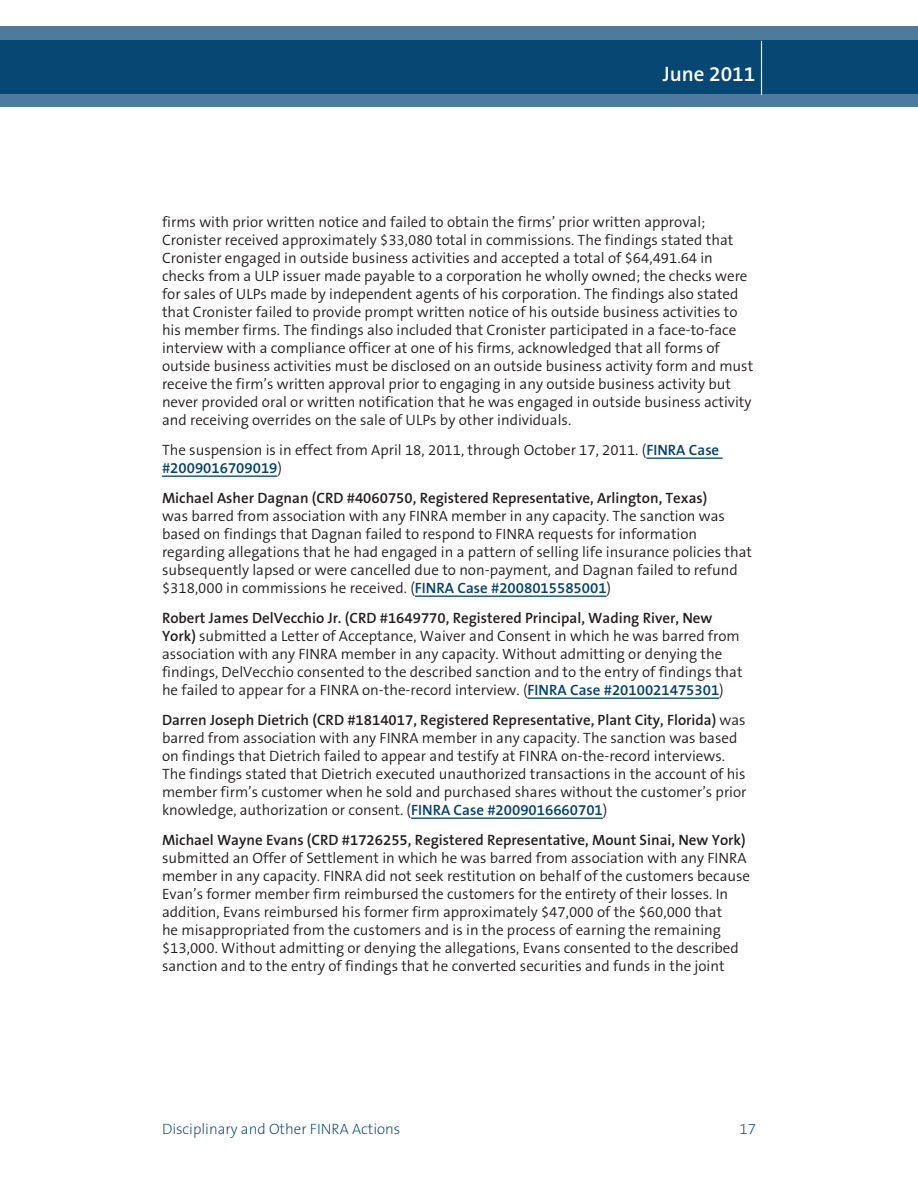
<style>
.page{position:relative;width:918px;height:1188px;background:#fff}
.page>*{position:absolute;margin:0;border:0;box-sizing:border-box;transform-origin:0 0}
.t1{font:600 21px "The Sans B6";color:#fff}
.text{font:300 15px/18px "The Sans B4";color:#231f20}
.t2{font:200 15px "The Sans B2";color:#004270}
.s1{font-family:"The Sans B6";font-weight:600;color:#004270}
.s2{font-family:"The Sans B6";font-weight:600}
</style>
<div class="page">
<svg style="left:0;top:26px;width:918px;height:81px;background:#1e5881"></svg>
<hr style="left:761px;top:41px;width:1px;height:54px;background:#fff">
<hr style="left:646px;top:458px;width:77px;height:1px;background:#004270">
<hr style="left:162px;top:476px;width:115px;height:1px;background:#004270">
<hr style="left:415px;top:596px;width:192px;height:1px;background:#004270">
<hr style="left:528px;top:698px;width:191px;height:1px;background:#004270">
<hr style="left:411px;top:818px;width:192px;height:1px;background:#004270">
<h1 class="t1" style="left:663px;top:62px;width:94px">June 2011</h1>
<p class="text" style="left:162px;top:213px;width:593px">firms with prior written notice and failed to obtain the firms’ prior written approval; Cronister received approximately $33,080 total in commissions. The findings stated that Cronister engaged in outside business activities and accepted a total of $64,491.64 in checks from a ULP issuer made payable to a corporation he wholly owned; the checks were for sales of ULPs made by independent agents of his corporation. The findings also stated that Cronister failed to provide prompt written notice of his outside business activities to his member firms. The findings also included that Cronister participated in a face-to-face interview with a compliance officer at one of his firms, acknowledged that all forms of outside business activities must be disclosed on an outside business activity form and must receive the firm’s written approval prior to engaging in any outside business activity but never provided oral or written notification that he was engaged in outside business activity and receiving overrides on the sale of ULPs by other individuals.</p>
<p class="text" style="left:162px;top:441px;width:559px">The suspension is in effect from April 18, 2011, through October 17, 2011. (<span class="s1">FINRA Case #2009016709019</span>)</p>
<p class="text" style="left:162px;top:489px;width:592px"><span class="s2">Michael Asher Dagnan (CRD #4060750, Registered Representative, Arlington, Texas)<br></span>was barred from association with any FINRA member in any capacity. The sanction was based on findings that Dagnan failed to respond to FINRA requests for information regarding allegations that he had engaged in a pattern of selling life insurance policies that subsequently lapsed or were cancelled due to non-payment, and Dagnan failed to refund $318,000 in commissions he received. (<span class="s1">FINRA Case #2008015585001</span>)</p>
<p class="text" style="left:162px;top:609px;width:582px"><span class="s2">Robert James DelVecchio Jr. (CRD #1649770, Registered Principal, Wading River, New York)</span> submitted a Letter of Acceptance, Waiver and Consent in which he was barred from association with any FINRA member in any capacity. Without admitting or denying the findings, DelVecchio consented to the described sanction and to the entry of findings that he failed to appear for a FINRA on-the-record interview. (<span class="s1">FINRA Case #2010021475301</span>)</p>
<p class="text" style="left:162px;top:711px;width:586px"><span class="s2">Darren Joseph Dietrich (CRD #1814017, Registered Representative, Plant City, Florida)</span> was barred from association with any FINRA member in any capacity. The sanction was based on findings that Dietrich failed to appear and testify at FINRA on-the-record interviews.<br>The findings stated that Dietrich executed unauthorized transactions in the account of his member firm’s customer when he sold and purchased shares without the customer’s prior knowledge, authorization or consent. (<span class="s1">FINRA Case #2009016660701</span>)</p>
<p class="text" style="left:162px;top:831px;width:590px"><span class="s2">Michael Wayne Evans (CRD #1726255, Registered Representative, Mount Sinai, New York) </span>submitted an Offer of Settlement in which he was barred from association with any FINRA member in any capacity. FINRA did not seek restitution on behalf of the customers because Evan’s former member firm reimbursed the customers for the entirety of their losses. In addition, Evans reimbursed his former firm approximately $47,000 of the $60,000 that<br>he misappropriated from the customers and is in the process of earning the remaining $13,000. Without admitting or denying the allegations, Evans consented to the described sanction and to the entry of findings that he converted securities and funds in the joint</p>
<p class="t2" style="left:162px;top:1121px;width:240px">Disciplinary and Other FINRA Actions</p>
<p class="t2" style="left:739px;top:1121px;width:18px">17</p>
</div>
